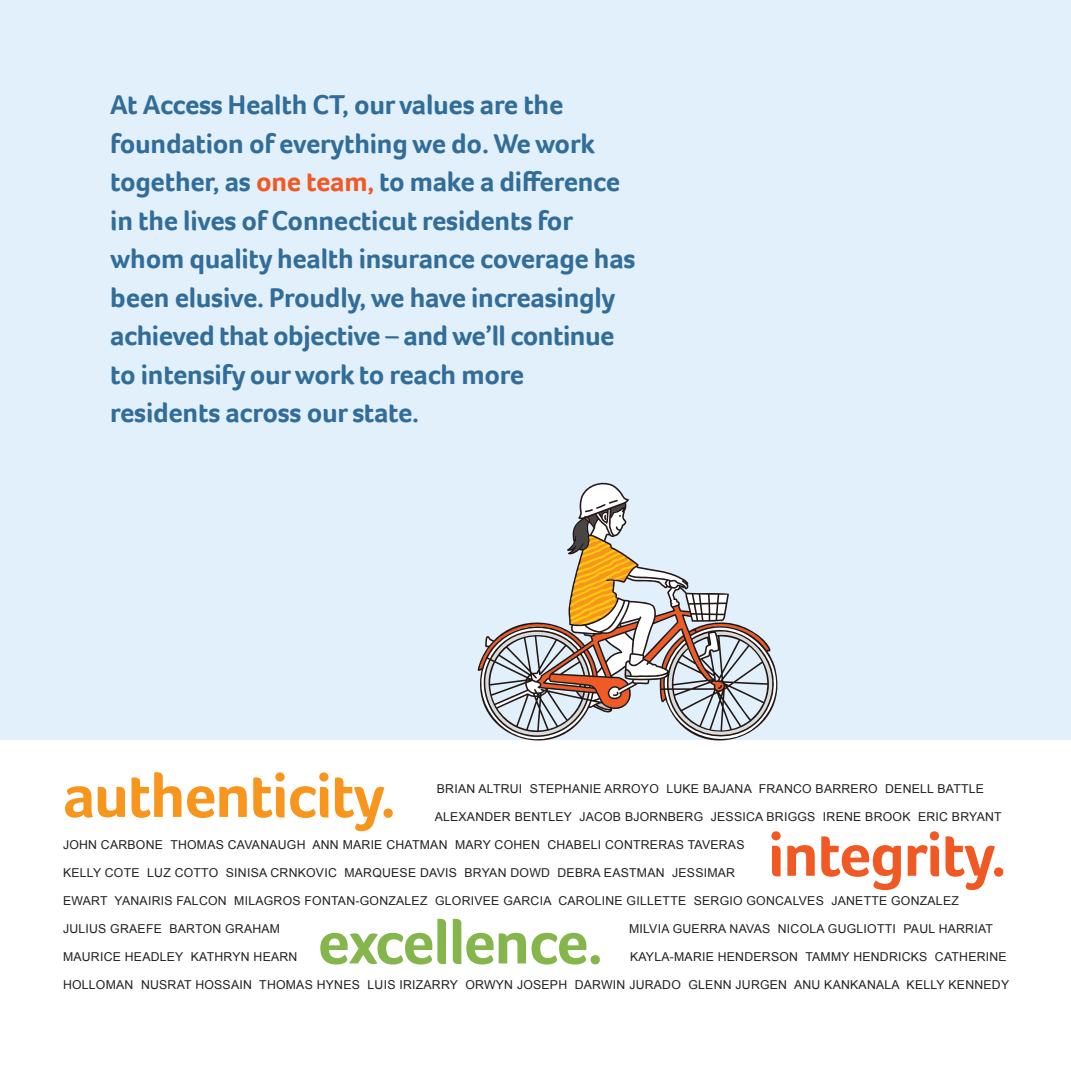
<style>
.page{position:relative;width:1071px;height:1071px;background:#fff}
.page>*{position:absolute;margin:0;border:0;box-sizing:border-box;transform-origin:0 0}
.t1{font:700 63px "Foco";letter-spacing:-.02em;color:#f7951d}
.t2{font:700 63px "Foco";letter-spacing:-.02em;color:#84b64c}
.t3{font:700 63px "Foco";letter-spacing:-.02em;color:#f15924}
.t4{font:700 28px/38.5px "Foco";letter-spacing:-.01em;color:#326d9a}
.t5{font:12.25px "Arial";letter-spacing:.02em;color:#231f20}
.s1{color:#f15924}
</style>
<div class="page">
<div style="left:0;top:0;width:1071px;height:740px;background:#e1f0fa"></div>
<svg style="left:479px;top:484px;width:299px;height:255px"></svg>
<p class="t4" style="left:110px;top:85px;width:527px">At Access Health CT, our values are the foundation of everything we do. We work together, as <span class="s1">one team,</span> to make a difference in the lives of Connecticut residents for whom quality health insurance coverage has been elusive. Proudly, we have increasingly achieved that objective – and we’ll continue to intensify our work to reach more residents across our state.</p>
<p class="t1" style="left:63px;top:754px;width:334px">authenticity.</p>
<p class="t5" style="left:437px;top:781px;width:549px">BRIAN ALTRUI STEPHANIE ARROYO LUKE BAJANA FRANCO BARRERO DENELL BATTLE</p>
<p class="t5" style="left:435px;top:809px;width:569px">ALEXANDER BENTLEY JACOB BJORNBERG JESSICA BRIGGS IRENE BROOK ERIC BRYANT</p>
<p class="t5" style="left:63px;top:837px;width:683px">JOHN CARBONE THOMAS CAVANAUGH ANN MARIE CHATMAN MARY COHEN CHABELI CONTRERAS TAVERAS</p>
<p class="t5" style="left:63px;top:865px;width:674px">KELLY COTE LUZ COTTO SINISA CRNKOVIC MARQUESE DAVIS BRYAN DOWD DEBRA EASTMAN JESSIMAR</p>
<p class="t5" style="left:63px;top:893px;width:897px">EWART YANAIRIS FALCON MILAGROS FONTAN-GONZALEZ GLORIVEE GARCIA CAROLINE GILLETTE SERGIO GONCALVES JANETTE GONZALEZ</p>
<p class="t5" style="left:63px;top:921px;width:219px">JULIUS GRAEFE BARTON GRAHAM</p>
<p class="t5" style="left:629px;top:921px;width:365px">MILVIA GUERRA NAVAS NICOLA GUGLIOTTI PAUL HARRIAT</p>
<p class="t5" style="left:63px;top:949px;width:236px">MAURICE HEADLEY KATHRYN HEARN</p>
<p class="t5" style="left:630px;top:949px;width:378px">KAYLA-MARIE HENDERSON TAMMY HENDRICKS CATHERINE</p>
<p class="t5" style="left:63px;top:977px;width:948px">HOLLOMAN NUSRAT HOSSAIN THOMAS HYNES LUIS IRIZARRY ORWYN JOSEPH DARWIN JURADO GLENN JURGEN ANU KANKANALA KELLY KENNEDY</p>
<p class="t3" style="left:768px;top:813px;width:240px">integrity.</p>
<p class="t2" style="left:318px;top:901px;width:287px">excellence.</p>
</div>
